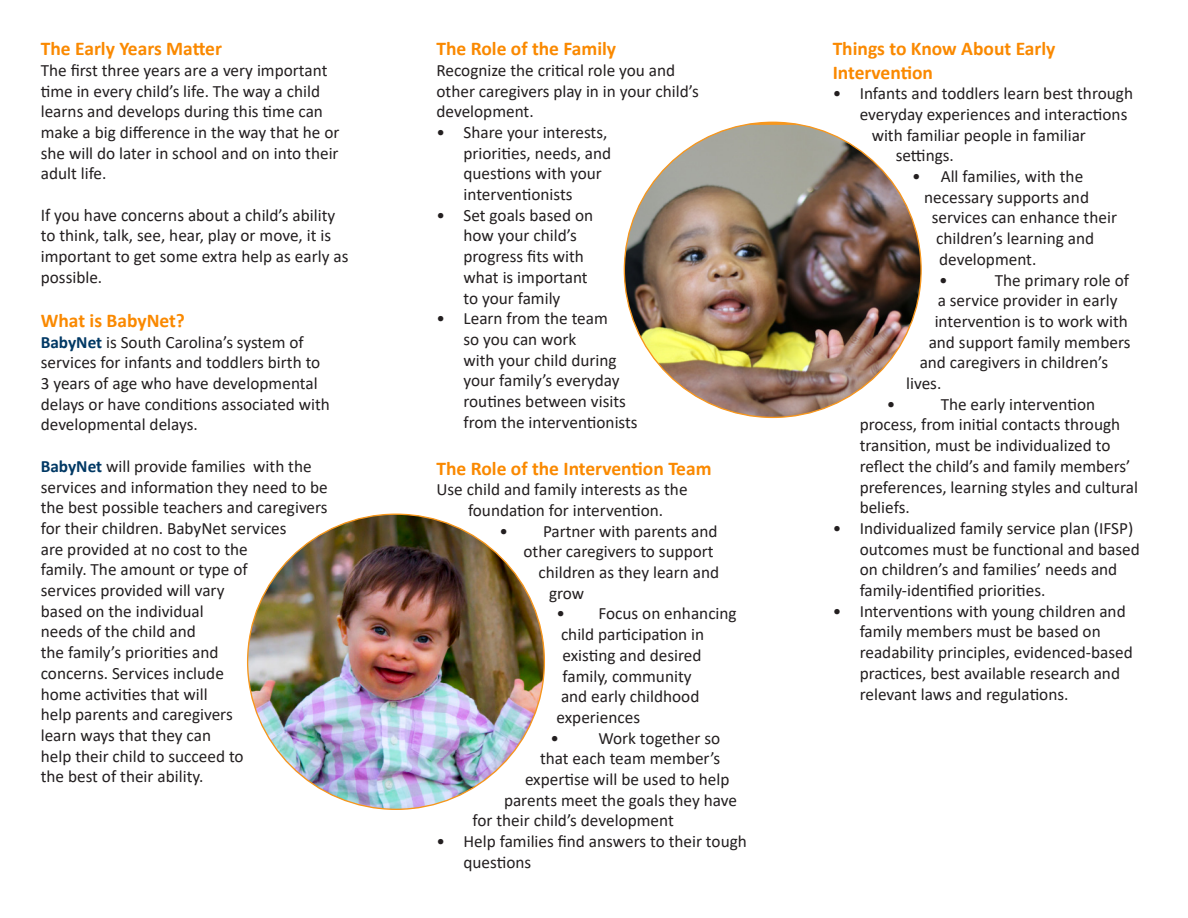
<style>
.page{position:relative;width:1188px;height:918px;background:#fff}
.page>*{position:absolute;margin:0;border:0;box-sizing:border-box;transform-origin:0 0}
.t1{font:700 19.5px/23.4px "Calibri";color:#fa8900}
.t2{font:18px "Calibri";color:#231f20;scale:.96 1}
.t3{font:17.25px/20.7px "Calibri";color:#231f20}
.s1{font-size:17.25px}
.s2{font-weight:700;color:#003864}
</style>
<div class="page">
<img style="left:624px;top:125px;width:297px;height:292px">
<img style="left:248px;top:514px;width:296px;height:295px">
<p class="t1" style="left:41px;top:37px;width:183px">The Early Years Matter</p>
<p class="t3" style="left:41px;top:59px;width:300px">The first three years are a very important time in every child’s life. The way a child learns and develops during this time can make a big difference in the way that he or she will do later in school and on into their adult life.</p>
<p class="t2" style="left:41px;top:202px;width:308px">If you have concerns about a ch<span class="s1">ild’s ability</span></p>
<p class="t3" style="left:41px;top:225px;width:309px">to think, talk, see, hear, play or move, it is important to get some extra help as early as possible.</p>
<p class="t1" style="left:41px;top:308px;width:146px">What is BabyNet?</p>
<p class="t3" style="left:41px;top:331px;width:291px"><span class="s2">BabyNet</span> is South Carolina’s system of services for infants and toddlers birth to 3 years of age who have developmental delays or have conditions associated with developmental delays.</p>
<p class="t3" style="left:41px;top:455px;width:289px"><span class="s2">BabyNet</span> will provide families with the services and information they need to be the best possible teachers and caregivers for their children. BabyNet services<br>are provided at no cost to the<br>family. The amount or type of<br>services provided will vary<br>based on the individual<br>needs of the child and<br>the family’s priorities and<br>concerns. Services include<br>home activities that will<br>help parents and caregivers<br>learn ways that they can<br>help their child to succeed to<br>the best of their ability.</p>
<p class="t1" style="left:436px;top:37px;width:181px">The Role of the Family</p>
<p class="t3" style="left:436px;top:59px;width:264px">Recognize the critical role you and other caregivers play in in your child’s development.</p>
<p class="t3" style="left:464px;top:121px;width:149px;text-indent:-27px">• Share your interests, priorities, needs, and questions with your interventionists</p>
<p class="t3" style="left:464px;top:204px;width:131px;text-indent:-27px">• Set goals based on how your child’s progress fits with what is important to your family</p>
<p class="t3" style="left:464px;top:308px;width:176px;text-indent:-27px">• Learn from the team<br>so you can work<br>with your child during your family’s everyday routines between visits from the interventionists</p>
<p class="t1" style="left:436px;top:456px;width:277px">The Role of the Intervention Team</p>
<p class="t3" style="left:436px;top:479px;width:253px;text-align:center">Use child and family interests as the foundation for intervention.</p>
<p class="t3" style="left:500px;top:520px;width:220px">• Partner with parents and</p>
<p class="t3" style="left:524px;top:541px;width:192px">other caregivers to support</p>
<p class="t3" style="left:538px;top:562px;width:182px">children as they learn and</p>
<p class="t3" style="left:549px;top:582px;width:37px">grow</p>
<p class="t3" style="left:556px;top:603px;width:182px">• Focus on enhancing</p>
<p class="t3" style="left:561px;top:624px;width:145px">child participation in</p>
<p class="t3" style="left:562px;top:644px;width:141px">existing and desired</p>
<p class="t3" style="left:562px;top:665px;width:131px">family, community</p>
<p class="t3" style="left:561px;top:686px;width:140px">and early childhood</p>
<p class="t3" style="left:556px;top:706px;width:85px">experiences</p>
<p class="t3" style="left:550px;top:727px;width:171px">• Work together so</p>
<p class="t3" style="left:540px;top:748px;width:182px">that each team member’s</p>
<p class="t3" style="left:525px;top:769px;width:206px">expertise will be used to help</p>
<p class="t3" style="left:504px;top:789px;width:235px">parents meet the goals they have</p>
<p class="t3" style="left:472px;top:810px;width:203px">for their child’s development</p>
<p class="t3" style="left:464px;top:831px;width:285px;text-indent:-27px">• Help families find answers to their tough questions</p>
<p class="t1" style="left:833px;top:37px;width:224px">Things to Know About Early<br>Intervention</p>
<p class="t3" style="left:833px;top:83px;width:302px">• Infants and toddlers learn best through</p>
<p class="t3" style="left:860px;top:103px;width:269px">everyday experiences and interactions</p>
<p class="t3" style="left:872px;top:124px;width:216px">with familiar people in familiar</p>
<p class="t3" style="left:896px;top:145px;width:60px">settings.</p>
<p class="t3" style="left:912px;top:166px;width:173px">• All families, with the</p>
<p class="t3" style="left:924px;top:186px;width:166px">necessary supports and</p>
<p class="t3" style="left:932px;top:207px;width:187px">services can enhance their</p>
<p class="t3" style="left:936px;top:228px;width:159px">children’s learning and</p>
<p class="t3" style="left:939px;top:248px;width:99px">development.</p>
<p class="t3" style="left:939px;top:269px;width:10px">•</p>
<p class="t3" style="left:995px;top:269px;width:136px">The primary role of</p>
<p class="t3" style="left:938px;top:290px;width:181px">a service provider in early</p>
<p class="t3" style="left:935px;top:310px;width:195px">intervention is to work with</p>
<p class="t3" style="left:929px;top:331px;width:203px">and support family members</p>
<p class="t3" style="left:920px;top:352px;width:190px">and caregivers in children’s</p>
<p class="t3" style="left:906px;top:373px;width:37px">lives.</p>
<p class="t3" style="left:887px;top:393px;width:10px">•</p>
<p class="t3" style="left:860px;top:393px;width:280px;text-indent:81px">The early intervention process, from initial contacts through transition, must be individualized to reflect the child’s and family members’ preferences, learning styles and cultural beliefs.</p>
<p class="t3" style="left:860px;top:517px;width:282px;text-indent:-27px">• Individualized family service plan (IFSP) outcomes must be functional and based on children’s and families’ needs and family-identified priorities.</p>
<p class="t3" style="left:860px;top:600px;width:275px;text-indent:-27px">• Interventions with young children and family members must be based on readability principles, evidenced-based practices, best available research and relevant laws and regulations.</p>
</div>
